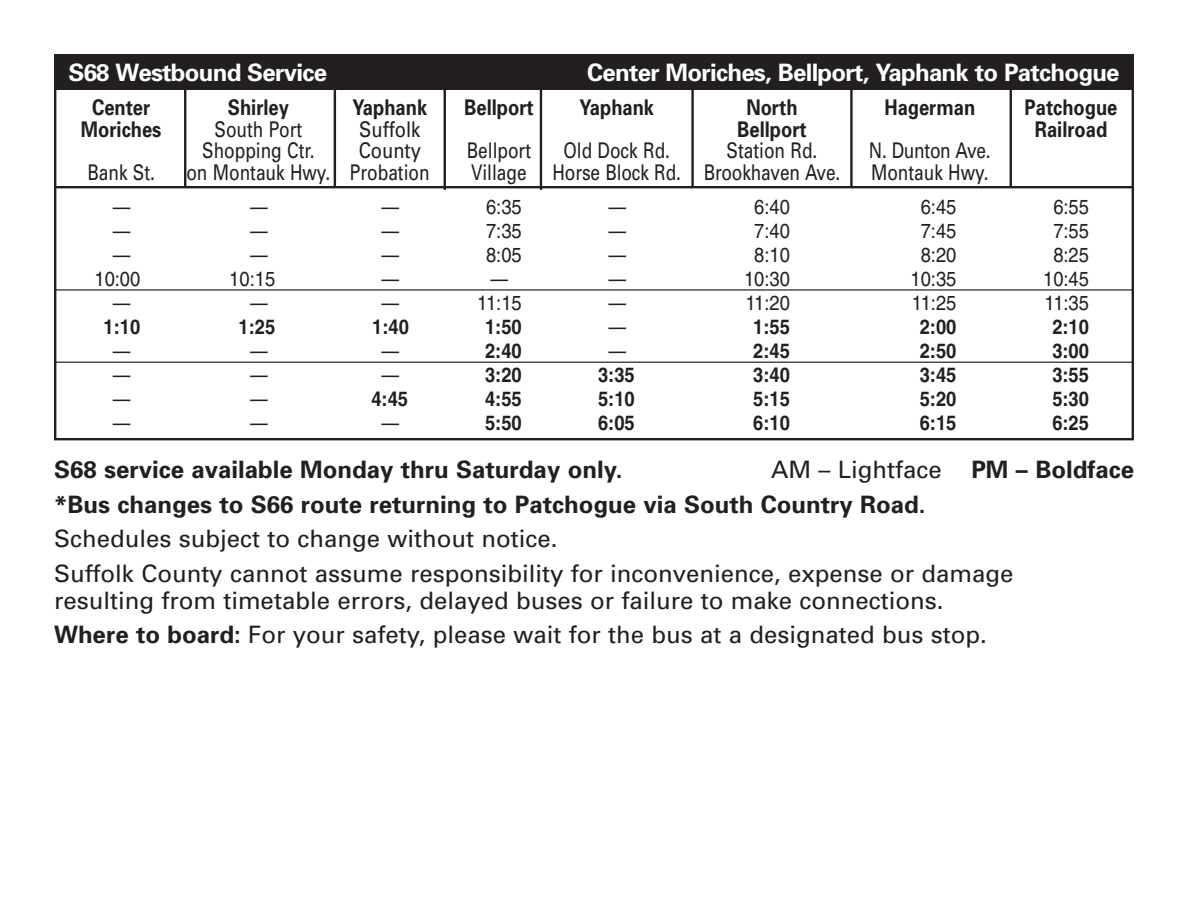
<style>
.page{position:relative;width:1188px;height:918px;background:#fff}
.page>*{position:absolute;margin:0;border:0;box-sizing:border-box;transform-origin:0 0}
.t1{font:24px/27px "Univers";color:#231f20}
.t2{font:700 24px "Univers";color:#231f20}
.time_pts-Title{font:700 24px "Univers";letter-spacing:-.03em;color:#fff}
.time_pts-intersecti{font:21.6px/21.6px "Univers";color:#231f20;text-align:center;scale:.8 1}
.time_pts-Town_Name{font:700 21.6px/21.6px "Univers";color:#231f20;text-align:center;scale:.85 1}
.time_pts-Town_Name-2{font:21.6px/21.6px "Univers";color:#231f20;scale:.85 1}
.time_pts-text{font:700 20.4px "Helvetica";color:#231f20;scale:.9 1}
.time_pts-text-2{font:20.4px "Helvetica";color:#231f20;scale:.9 1}
.time_pts-Dash{font:20.4px "Helvetica";color:#231f20;scale:.9 1}
.time_pts-1st_line_t{font:20.4px "Helvetica";color:#231f20;scale:.9 1}
.time_pts-1st_line_D{font:20.4px "Helvetica";color:#231f20;scale:.9 1}
.time_pts-Dash-2{font:700 20.4px "Helvetica";color:#231f20;scale:.9 1}
.s1{font-weight:700}
</style>
<div class="page">
<hr style="left:691px;top:85px;width:3px;height:102px;background:#231f20">
<hr style="left:184px;top:86px;width:2px;height:100px;background:#231f20">
<hr style="left:540px;top:87px;width:2px;height:103px;background:#231f20">
<hr style="left:334px;top:87px;width:2px;height:100px;background:#231f20">
<hr style="left:850px;top:87px;width:3px;height:100px;background:#231f20">
<hr style="left:1010px;top:86px;width:2px;height:100px;background:#231f20">
<div style="left:54px;top:54px;width:1080px;height:35px;background:#231f20"></div>
<hr style="left:54px;top:186px;width:1080px;height:2px;background:#231f20">
<hr style="left:54px;top:289px;width:1080px;height:2px;background:#231f20">
<hr style="left:54px;top:362px;width:1080px;height:1px;background:#231f20">
<hr style="left:444px;top:87px;width:2px;height:103px;background:#231f20">
<p class="time_pts-Title" style="left:68px;top:57px;width:260px">S68 Westbound Service</p>
<p class="time_pts-Title" style="left:587px;top:57px;width:534px">Center Moriches, Bellport, Yaphank to Patchogue</p>
<p class="time_pts-Town_Name" style="left:81px;top:96px;width:96px">Center<br>Moriches</p>
<p class="time_pts-intersecti" style="left:87px;top:161px;width:86px">Bank St.</p>
<p class="time_pts-1st_line_D" style="left:113px;top:195px;width:21px">—</p>
<p class="time_pts-Dash" style="left:113px;top:219px;width:21px">—</p>
<p class="time_pts-Dash" style="left:113px;top:243px;width:21px">—</p>
<p class="time_pts-text-2" style="left:94px;top:267px;width:53px">10:00</p>
<p class="time_pts-Dash" style="left:113px;top:291px;width:21px">—</p>
<p class="time_pts-text" style="left:104px;top:314px;width:42px">1:10</p>
<p class="time_pts-Dash" style="left:113px;top:339px;width:21px">—</p>
<p class="time_pts-Dash" style="left:113px;top:363px;width:21px">—</p>
<p class="time_pts-Dash" style="left:113px;top:387px;width:21px">—</p>
<p class="time_pts-Dash" style="left:113px;top:411px;width:21px">—</p>
<p class="time_pts-Town_Name" style="left:228px;top:96px;width:74px">Shirley</p>
<p class="time_pts-intersecti" style="left:186px;top:118px;width:182px">South Port<br>Shopping Ctr.<br>on Montauk Hwy.</p>
<p class="time_pts-1st_line_D" style="left:250px;top:195px;width:21px">—</p>
<p class="time_pts-Dash" style="left:250px;top:219px;width:21px">—</p>
<p class="time_pts-Dash" style="left:250px;top:243px;width:21px">—</p>
<p class="time_pts-text-2" style="left:229px;top:267px;width:53px">10:15</p>
<p class="time_pts-Dash" style="left:250px;top:291px;width:21px">—</p>
<p class="time_pts-text" style="left:238px;top:314px;width:42px">1:25</p>
<p class="time_pts-Dash" style="left:250px;top:339px;width:21px">—</p>
<p class="time_pts-Dash" style="left:250px;top:363px;width:21px">—</p>
<p class="time_pts-Dash" style="left:250px;top:387px;width:21px">—</p>
<p class="time_pts-Dash" style="left:250px;top:411px;width:21px">—</p>
<p class="time_pts-Town_Name-2" style="left:352px;top:96px;width:90px"><span class="s1">Yaphank<br></span>Suffolk<br>County</p>
<p class="time_pts-intersecti" style="left:350px;top:161px;width:101px">Probation</p>
<p class="time_pts-1st_line_D" style="left:381px;top:195px;width:21px">—</p>
<p class="time_pts-Dash" style="left:381px;top:219px;width:21px">—</p>
<p class="time_pts-Dash" style="left:381px;top:243px;width:21px">—</p>
<p class="time_pts-Dash" style="left:381px;top:267px;width:21px">—</p>
<p class="time_pts-Dash" style="left:381px;top:291px;width:21px">—</p>
<p class="time_pts-text" style="left:372px;top:314px;width:42px">1:40</p>
<p class="time_pts-Dash" style="left:381px;top:339px;width:21px">—</p>
<p class="time_pts-Dash" style="left:381px;top:363px;width:21px">—</p>
<p class="time_pts-Dash-2" style="left:371px;top:386px;width:42px">4:45</p>
<p class="time_pts-Dash" style="left:381px;top:411px;width:21px">—</p>
<p class="time_pts-Town_Name" style="left:464px;top:96px;width:83px">Bellport</p>
<p class="time_pts-intersecti" style="left:467px;top:140px;width:82px;text-align:left">Bellport<br>Village</p>
<p class="time_pts-1st_line_t" style="left:486px;top:195px;width:41px">6:35</p>
<p class="time_pts-text-2" style="left:486px;top:219px;width:41px">7:35</p>
<p class="time_pts-text-2" style="left:486px;top:243px;width:41px">8:05</p>
<p class="time_pts-Dash" style="left:490px;top:267px;width:21px">—</p>
<p class="time_pts-text-2" style="left:477px;top:291px;width:51px">11:15</p>
<p class="time_pts-text" style="left:485px;top:314px;width:42px">1:50</p>
<p class="time_pts-text" style="left:485px;top:338px;width:42px">2:40</p>
<p class="time_pts-text" style="left:485px;top:362px;width:42px">3:20</p>
<p class="time_pts-text" style="left:485px;top:386px;width:42px">4:55</p>
<p class="time_pts-text" style="left:485px;top:410px;width:42px">5:50</p>
<p class="time_pts-Town_Name" style="left:579px;top:96px;width:90px">Yaphank</p>
<p class="time_pts-intersecti" style="left:553px;top:140px;width:162px">Old Dock Rd.<br>Horse Block Rd.</p>
<p class="time_pts-1st_line_D" style="left:608px;top:195px;width:21px">—</p>
<p class="time_pts-Dash" style="left:608px;top:219px;width:21px">—</p>
<p class="time_pts-Dash" style="left:608px;top:243px;width:21px">—</p>
<p class="time_pts-Dash" style="left:608px;top:267px;width:21px">—</p>
<p class="time_pts-Dash" style="left:608px;top:291px;width:21px">—</p>
<p class="time_pts-Dash" style="left:608px;top:315px;width:21px">—</p>
<p class="time_pts-Dash" style="left:608px;top:339px;width:21px">—</p>
<p class="time_pts-text" style="left:598px;top:362px;width:42px">3:35</p>
<p class="time_pts-text" style="left:598px;top:386px;width:42px">5:10</p>
<p class="time_pts-text" style="left:598px;top:410px;width:42px">6:05</p>
<p class="time_pts-Town_Name" style="left:737px;top:96px;width:83px">North<br>Bellport</p>
<p class="time_pts-intersecti" style="left:704px;top:140px;width:172px">Station Rd.<br>Brookhaven Ave.</p>
<p class="time_pts-1st_line_t" style="left:754px;top:195px;width:41px">6:40</p>
<p class="time_pts-text-2" style="left:754px;top:219px;width:41px">7:40</p>
<p class="time_pts-text-2" style="left:754px;top:243px;width:41px">8:10</p>
<p class="time_pts-text-2" style="left:744px;top:267px;width:53px">10:30</p>
<p class="time_pts-text-2" style="left:745px;top:291px;width:51px">11:20</p>
<p class="time_pts-text" style="left:753px;top:314px;width:42px">1:55</p>
<p class="time_pts-text" style="left:753px;top:338px;width:42px">2:45</p>
<p class="time_pts-text" style="left:753px;top:362px;width:42px">3:40</p>
<p class="time_pts-text" style="left:753px;top:386px;width:42px">5:15</p>
<p class="time_pts-text" style="left:753px;top:410px;width:42px">6:10</p>
<p class="time_pts-Town_Name" style="left:884px;top:96px;width:108px">Hagerman</p>
<p class="time_pts-intersecti" style="left:869px;top:140px;width:154px;text-align:left">N. Dunton Ave.<br>Montauk Hwy.</p>
<p class="time_pts-1st_line_t" style="left:921px;top:195px;width:41px">6:45</p>
<p class="time_pts-text-2" style="left:921px;top:219px;width:41px">7:45</p>
<p class="time_pts-text-2" style="left:921px;top:243px;width:41px">8:20</p>
<p class="time_pts-text-2" style="left:911px;top:267px;width:53px">10:35</p>
<p class="time_pts-text-2" style="left:912px;top:291px;width:51px">11:25</p>
<p class="time_pts-text" style="left:920px;top:314px;width:42px">2:00</p>
<p class="time_pts-text" style="left:920px;top:338px;width:42px">2:50</p>
<p class="time_pts-text" style="left:920px;top:362px;width:42px">3:45</p>
<p class="time_pts-text" style="left:920px;top:386px;width:42px">5:20</p>
<p class="time_pts-text" style="left:920px;top:410px;width:42px">6:15</p>
<p class="time_pts-Town_Name" style="left:1025px;top:96px;width:111px">Patchogue</p>
<p class="time_pts-Town_Name" style="left:1035px;top:118px;width:87px">Railroad</p>
<p class="time_pts-1st_line_t" style="left:1053px;top:195px;width:41px">6:55</p>
<p class="time_pts-text-2" style="left:1053px;top:219px;width:41px">7:55</p>
<p class="time_pts-text-2" style="left:1053px;top:243px;width:41px">8:25</p>
<p class="time_pts-text-2" style="left:1043px;top:267px;width:53px">10:45</p>
<p class="time_pts-text-2" style="left:1045px;top:291px;width:51px">11:35</p>
<p class="time_pts-text" style="left:1052px;top:314px;width:42px">2:10</p>
<p class="time_pts-text" style="left:1052px;top:338px;width:42px">3:00</p>
<p class="time_pts-text" style="left:1052px;top:362px;width:42px">3:55</p>
<p class="time_pts-text" style="left:1052px;top:386px;width:42px">5:30</p>
<p class="time_pts-text" style="left:1052px;top:410px;width:42px">6:25</p>
<p class="t2" style="left:54px;top:454px;width:570px">S68 service available Monday thru Saturday only.</p>
<p class="t1" style="left:771px;top:456px;width:364px">AM – Lightface <span class="s1">PM – Boldface</span></p>
<p class="t2" style="left:54px;top:489px;width:873px">*Bus changes to S66 route returning to Patchogue via South Country Road.</p>
<p class="t1" style="left:54px;top:525px;width:505px">Schedules subject to change without notice.</p>
<p class="t1" style="left:54px;top:559px;width:961px">Suffolk County cannot assume responsibility for inconvenience, expense or damage resulting from timetable errors, delayed buses or failure to make connections.</p>
<p class="t1" style="left:54px;top:621px;width:934px"><span class="s1">Where to board:</span> For your safety, please wait for the bus at a designated bus stop.</p>
</div>
